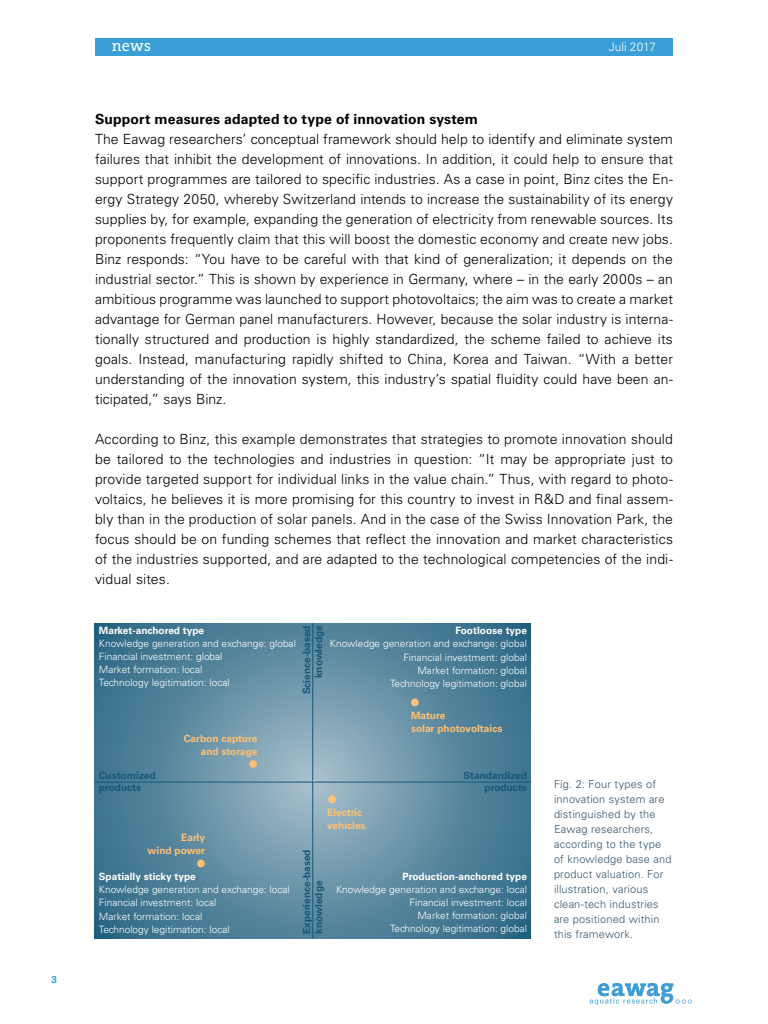
<style>
.page{position:relative;width:768px;height:1024px;background:#fff}
.page>*{position:absolute;margin:0;border:0;box-sizing:border-box;transform-origin:0 0}
.t1{font:16px "The Serif B5 Plain";color:#fff}
.t2{font:300 14px/20px "Univers LT Std";letter-spacing:.01em;color:#000;text-align:justify}
.t3{font:700 14px "Univers LT Std";letter-spacing:.01em;color:#000}
.t4{font:12px "Univers LT Std Light 2";color:#fff}
.t5{font:300 11px/15px "Univers LT Std";letter-spacing:.015em;color:#33556d}
.t6{font:10.1px/13.1px "Univers LT Std Light 3";color:#fff;text-align:right}
.t7{font:10.1px/12.1px "Univers LT Std Bold 2";color:#175779;text-align:right}
.t8{font:10.1px/13.1px "Univers LT Std Bold 2";color:#ffc072}
.t9{font:10.1px "Univers LT Std Bold 2";color:#fff}
.t10{font:700 10px "Univers LT Std";color:#3a9ed7}
</style>
<div class="page">
<svg style="left:95px;top:623px;width:436px;height:315px;background:#5b89a0"></svg>
<hr style="left:312px;top:623px;width:1px;height:315px;background:#175779">
<hr style="left:95px;top:782px;width:436px;height:1px;background:#175779">
<svg style="left:411px;top:698px;width:8px;height:9px"></svg>
<svg style="left:249px;top:760px;width:8px;height:8px"></svg>
<svg style="left:197px;top:859px;width:8px;height:9px"></svg>
<svg style="left:328px;top:795px;width:8px;height:9px"></svg>
<div style="left:95px;top:38px;width:578px;height:17px;background:#3a9ed7"></div>
<svg style="left:590px;top:983px;width:102px;height:22px"></svg>
<p class="t10" style="left:51px;top:974px;width:7px">3</p>
<p class="t1" style="left:112px;top:37px;width:41px">news</p>
<p class="t4" style="left:609px;top:39px;width:49px">Juli 2017</p>
<p class="t3" style="left:95px;top:111px;width:385px">Support measures adapted to type of innovation system</p>
<p class="t2" style="left:95px;top:129px;width:580px">The Eawag researchers’ conceptual framework should help to identify and eliminate system failures that inhibit the development of innovations. In addition, it could help to ensure that support programmes are tailored to specific industries. As a case in point, Binz cites the En&shy;ergy Strategy 2050, whereby Switzerland intends to increase the sustainability of its energy supplies by, for example, expanding the generation of electricity from renewable sources. Its proponents frequently claim that this will boost the domestic economy and create new jobs.<br>Binz responds: “You have to be careful with that kind of generalization; it depends on the industrial sector.” This is shown by experience in Germany, where – in the early 2000s – an ambitious programme was launched to support photovoltaics; the aim was to create a market advantage for German panel manufacturers. However, because the solar industry is interna&shy;tionally structured and production is highly standardized, the scheme failed to achieve its goals. Instead, manufacturing rapidly shifted to China, Korea and Taiwan. “With a better understanding of the innovation system, this industry’s spatial fluidity could have been an&shy;ticipated,” says Binz.</p>
<p class="t2" style="left:95px;top:429px;width:580px">According to Binz, this example demonstrates that strategies to promote innovation should be tailored to the technologies and industries in question: “It may be appropriate just to provide targeted support for individual links in the value chain.” Thus, with regard to photo&shy;voltaics, he believes it is more promising for this country to invest in R&amp;D and final assem&shy;bly than in the production of solar panels. And in the case of the Swiss Innovation Park, the focus should be on funding schemes that reflect the innovation and market characteristics of the industries supported, and are adapted to the technological competencies of the indi&shy;vidual sites.</p>
<p class="t7" style="left:301px;top:694px;width:71px;rotate:-90deg">Science-based knowledge</p>
<p class="t9" style="left:99px;top:624px;width:107px">Market-anchored type</p>
<p class="t6" style="left:99px;top:637px;width:199px;text-align:left">Knowledge generation and exchange: global Financial investment: global<br>Market formation: local<br>Technology legitimation: local</p>
<p class="t9" style="left:455px;top:625px;width:73px">Footloose type</p>
<p class="t6" style="left:330px;top:637px;width:199px">Knowledge generation and exchange: global Financial investment: global<br>Market formation: global<br>Technology legitimation: global</p>
<p class="t7" style="left:99px;top:770px;width:58px;text-align:left">Customized products</p>
<p class="t8" style="left:184px;top:732px;width:75px;text-align:right">Carbon capture and storage</p>
<p class="t8" style="left:148px;top:831px;width:59px;text-align:right">Early<br>wind power</p>
<p class="t9" style="left:99px;top:871px;width:98px">Spatially sticky type</p>
<p class="t6" style="left:99px;top:883px;width:192px;text-align:left">Knowledge generation and exchange: local<br>Financial investment: local<br>Market formation: local<br>Technology legitimation: local</p>
<p class="t8" style="left:411px;top:709px;width:93px">Mature<br>solar photovoltaics</p>
<p class="t8" style="left:327px;top:806px;width:40px">Electric vehicles</p>
<p class="t7" style="left:463px;top:770px;width:65px">Standardized products</p>
<p class="t7" style="left:300px;top:934px;width:86px;text-align:left;rotate:-90deg">Experience-based knowledge</p>
<p class="t9" style="left:403px;top:870px;width:126px">Production-anchored type</p>
<p class="t6" style="left:336px;top:883px;width:192px">Knowledge generation and exchange: local Financial investment: local<br>Market formation: global<br>Technology legitimation: global</p>
<p class="t5" style="left:554px;top:777px;width:119px">Fig. 2: Four types of innovation system are distinguished by the<br>Eawag researchers, according to the type of knowledge base and product valuation. For illustration, various clean-tech industries are positioned within this framework.</p>
</div>
